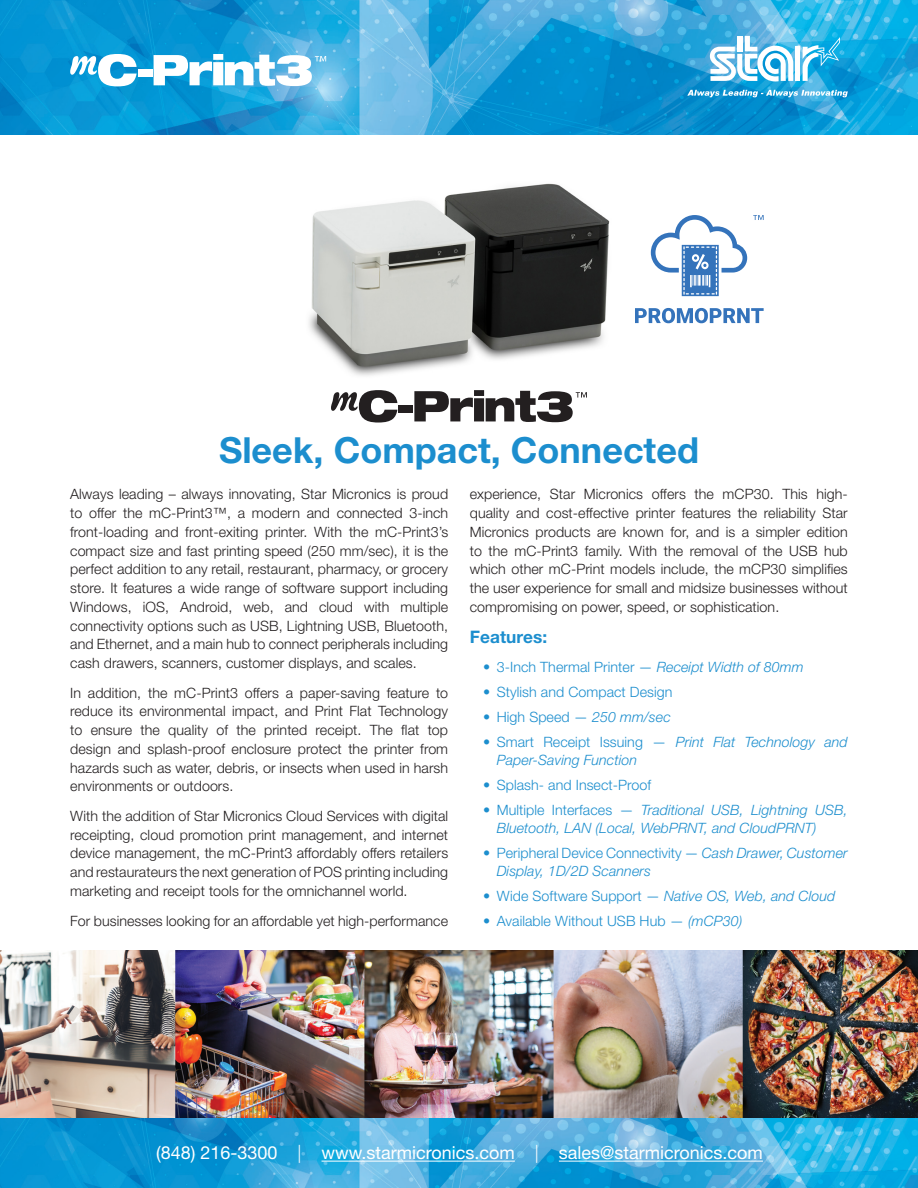
<style>
.page{position:relative;width:918px;height:1188px;background:#fff}
.page>*{position:absolute;margin:0;border:0;box-sizing:border-box;transform-origin:0 0}
.t1{font:700 36px "Helvetica Neue LT Std";color:#1c8ece}
.t2{font:18px "Helvetica Neue LT Std";color:#fff}
.t3{font:700 17.25px "Helvetica Neue LT Std";letter-spacing:.005em;color:#1c8ece}
.t4{font:300 14.25px/18.8px "Helvetica Neue LT Std";letter-spacing:.005em;color:#231f20;text-align:justify}
.t5{font:italic 300 14.25px/18px "Helvetica Neue LT Std";letter-spacing:.005em;color:#1c8ece}
.t6{font:300 14.25px "Helvetica Neue LT Std";letter-spacing:.005em;color:#1c8ece}
.s1{font-style:italic}
.s2{font-style:normal}
.s3{font-weight:300}
</style>
<div class="page">
<img style="left:0;top:950px;width:918px;height:238px">
<img style="left:0;top:0;width:918px;height:135px">
<hr style="left:322px;top:1161px;width:193px;height:1px;background:#fff">
<hr style="left:559px;top:1161px;width:204px;height:1px;background:#fff">
<svg style="left:687px;top:90px;width:161px;height:7px"></svg>
<svg style="left:803px;top:37px;width:37px;height:44px;background:#44b8e5"></svg>
<div style="left:795px;top:47px;width:5px;height:34px;background:#fff"></div>
<svg style="left:710px;top:36px;width:83px;height:45px"></svg>
<div style="left:138px;top:69px;width:14px;height:8px;background:#fff"></div>
<svg style="left:70px;top:54px;width:67px;height:32px"></svg>
<svg style="left:154px;top:54px;width:172px;height:32px"></svg>
<div style="left:399px;top:405px;width:14px;height:8px;background:#231f20"></div>
<svg style="left:331px;top:390px;width:66px;height:33px"></svg>
<svg style="left:414px;top:390px;width:173px;height:32px"></svg>
<img style="left:309px;top:183px;width:301px;height:193px">
<svg style="left:651px;top:215px;width:96px;height:81px"></svg>
<svg style="left:635px;top:308px;width:129px;height:15px"></svg>
<svg style="left:753px;top:215px;width:11px;height:5px"></svg>
<p class="t1" style="left:219px;top:428px;width:481px">Sleek, Compact, Connected</p>
<p class="t4" style="left:70px;top:485px;width:380px">Always leading – always innovating, Star Micronics is proud to offer the mC-Print3™, a modern and connected 3-inch front-loading and front-exiting printer. With the mC-Print3’s compact size and fast printing speed (250 mm/sec), it is the perfect addition to any retail, restaurant, pharmacy, or grocery store. It features a wide range of software support including Windows, iOS, Android, web, and cloud with multiple connectivity options such as USB, Lightning USB, Bluetooth, and Ethernet, and a main hub to connect peripherals including cash drawers, scanners, customer displays, and scales.</p>
<p class="t4" style="left:70px;top:683px;width:380px">In addition, the mC-Print3 offers a paper-saving feature to reduce its environmental impact, and Print Flat Technology to ensure the quality of the printed receipt. The flat top design and splash-proof enclosure protect the printer from hazards such as water, debris, or insects when used in harsh environments or outdoors.</p>
<p class="t4" style="left:70px;top:806px;width:380px">With the addition of Star Micronics Cloud Services with digital receipting, cloud promotion print management, and internet device management, the mC-Print3 affordably offers retailers and restaurateurs the next generation of POS printing including marketing and receipt tools for the omnichannel world.</p>
<p class="t4" style="left:70px;top:911px;width:379px">For businesses looking for an affordable yet high-performance</p>
<p class="t4" style="left:470px;top:485px;width:379px">experience, Star Micronics offers the mCP30. This high&shy;quality and cost-effective printer features the reliability Star Micronics products are known for, and is a simpler edition to the mC-Print3 family. With the removal of the USB hub which other mC-Print models include, the mCP30 simplifies the user experience for small and midsize businesses without compromising on power, speed, or sophistication.</p>
<p class="t3" style="left:470px;top:627px;width:79px">Features:</p>
<p class="t6" style="left:483px;top:658px;width:322px">• 3-Inch Thermal Printer — <span class="s1">Receipt Width of 80mm</span></p>
<p class="t6" style="left:483px;top:683px;width:191px">• Stylish and Compact Design</p>
<p class="t6" style="left:483px;top:708px;width:189px">• High Speed — <span class="s1">250 mm/sec</span></p>
<p class="t5" style="left:497px;top:733px;width:353px;text-indent:-14px"><span class="s2">• Smart Receipt Issuing —</span> Print Flat Technology and<br>Paper-Saving Function</p>
<p class="t6" style="left:483px;top:776px;width:169px">• Splash- and Insect-Proof</p>
<p class="t5" style="left:497px;top:801px;width:353px;text-indent:-14px"><span class="s2">• Multiple Interfaces —</span> Traditional USB, Lightning USB,<br>Bluetooth, LAN (Local, WebPRNT, and CloudPRNT)</p>
<p class="t5" style="left:497px;top:844px;width:353px;text-indent:-14px"><span class="s2">• Peripheral Device Connectivity —</span> Cash Drawer, Customer<br>Display, 1D/2D Scanners</p>
<p class="t6" style="left:483px;top:888px;width:353px">• Wide Software Support — <span class="s1">Native OS, Web, and Cloud</span></p>
<p class="t6" style="left:483px;top:913px;width:261px">• Available Without USB Hub — <span class="s1">(mCP30)</span></p>
<p class="t2" style="left:156px;top:1142px;width:608px">(848) 216-3300 <span class="s3">|</span> www.starmicronics.com <span class="s3">|</span> sales@starmicronics.com</p>
</div>
